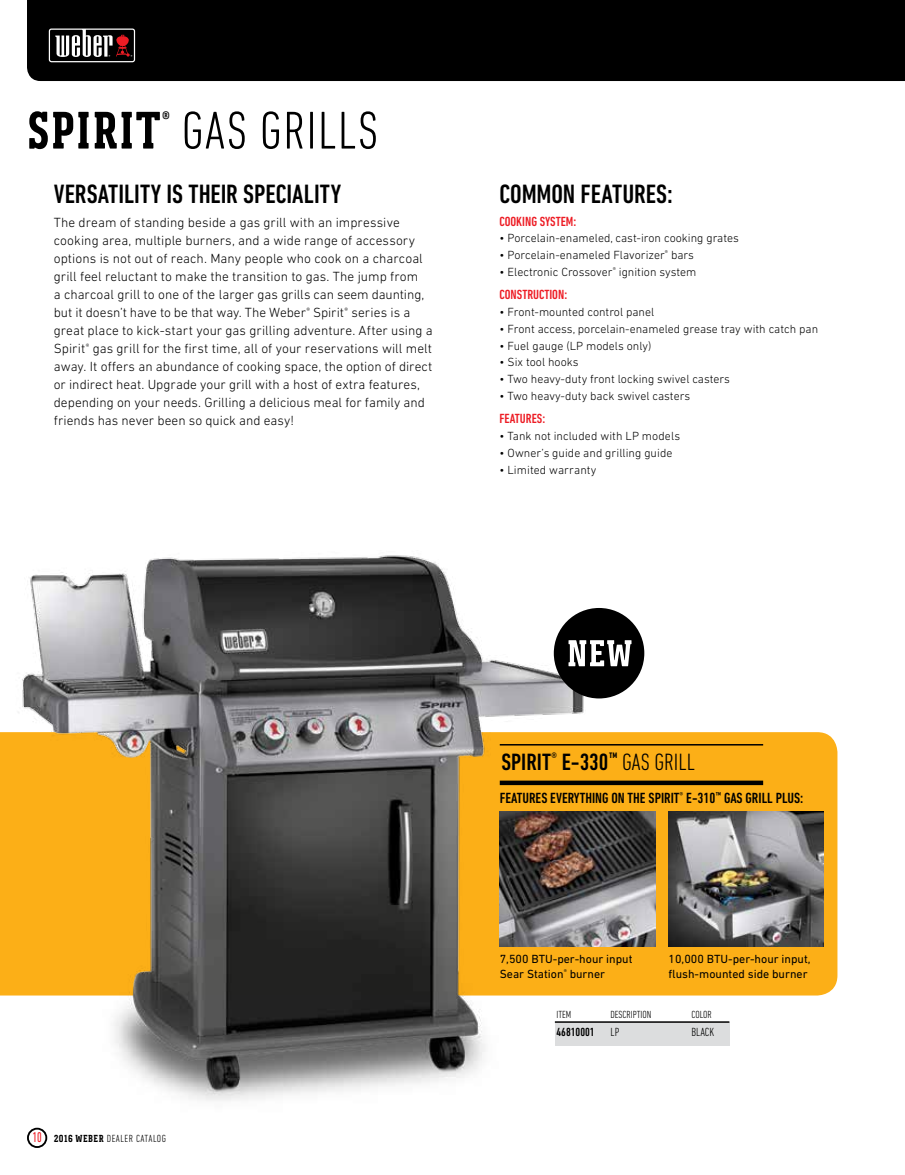
<style>
.page{position:relative;width:905px;height:1175px;background:#fff}
.page>*{position:absolute;margin:0;border:0;box-sizing:border-box;transform-origin:0 0}
.t1{font:300 condensed 54px "DIN Next LT Pro";letter-spacing:.025em;color:#000}
.t2{font:500 condensed 27px "DIN Next LT Pro";color:#000}
.t3{font:500 condensed 24px "DIN Next LT Pro";color:#000}
.t4{font:700 21px "Weber Serif";color:#000}
.t5{font:500 condensed 15px "DIN Next LT Pro";color:#000}
.t6{font:300 13.5px/18px "DIN Next LT Pro";letter-spacing:.005em;color:#000}
.t7{font:500 condensed 13.5px "DIN Next LT Pro";color:#ed1c24}
.t8{font:300 12px "DIN Next LT Pro";color:#000}
.t9{font:12px/14.4px "DIN Next LT Pro";color:#000}
.t10{font:500 condensed 12px "DIN Next LT Pro";color:#000}
.t11{font:300 condensed 12px "DIN Next LT Pro";color:#000}
.t12{font:300 condensed 10.5px "DIN Next LT Pro";letter-spacing:.05em;color:#000}
.t13{font:300 condensed 10.5px "DIN Next LT Pro";color:#000}
.s1{font-family:"Weber Serif";font-weight:700;font-stretch:normal}
.s2{font-weight:400;font-size:14.4px;color:#ed1c24}
.s3{font-weight:300}
</style>
<div class="page">
<div style="left:27px;top:1127px;width:20px;height:21px;border:2px solid #000;border-radius:50%"></div>
<div style="left:27px;top:0;width:877px;height:81px;background:#000"></div>
<svg style="left:47px;top:27px;width:90px;height:37px"></svg>
<svg style="left:49px;top:29px;width:86px;height:33px"></svg>
<div style="left:555px;top:1021px;width:174px;height:24px;background:#dcddde"></div>
<hr style="left:555px;top:1021px;width:174px;height:1px;background:#000">
<div style="left:626px;top:732px;width:211px;height:263px;background:#fcaf17"></div>
<img style="left:0;top:555px;width:626px;height:574px">
<div style="left:553px;top:608px;width:91px;height:90px;background:#000;border-radius:50%"></div>
<svg style="left:568px;top:640px;width:63px;height:26px"></svg>
<hr style="left:499px;top:744px;width:264px;height:1px;background:#000">
<div style="left:499px;top:780px;width:264px;height:5px;background:#000"></div>
<img style="left:500px;top:812px;width:155px;height:134px">
<img style="left:668px;top:812px;width:156px;height:134px">
<h1 class="t1" style="left:27px;top:100px;width:353px"><span class="s1">SPIRIT</span> GAS GRILLS</h1>
<h3 class="t4" style="left:162px;top:107px;width:9px">®</h3>
<h2 class="t2" style="left:54px;top:178px;width:289px">VERSATILITY IS THEIR SPECIALITY</h2>
<p class="t6" style="left:54px;top:214px;width:380px">The dream of standing beside a gas grill with an impressive cooking area, multiple burners, and a wide range of accessory options is not out of reach. Many people who cook on a charcoal grill feel reluctant to make the transition to gas. The jump from<br>a charcoal grill to one of the larger gas grills can seem daunting, but it doesn’t have to be that way. The Weber<sup>®</sup> Spirit<sup>®</sup> series is a great place to kick-start your gas grilling adventure. After using a Spirit<sup>®</sup> gas grill for the first time, all of your reservations will melt away. It offers an abundance of cooking space, the option of direct or indirect heat. Upgrade your grill with a host of extra features, depending on your needs. Grilling a delicious meal for family and friends has never been so quick and easy!</p>
<h2 class="t2" style="left:499px;top:178px;width:175px">COMMON FEATURES:</h2>
<p class="t7" style="left:499px;top:213px;width:78px">COOKING SYSTEM:</p>
<p class="t8" style="left:499px;top:231px;width:241px">• Porcelain-enameled, cast-iron cooking grates</p>
<p class="t8" style="left:499px;top:248px;width:196px">• Porcelain-enameled Flavorizer<sup>®</sup> bars</p>
<p class="t8" style="left:499px;top:265px;width:198px">• Electronic Crossover<sup>®</sup> ignition system</p>
<p class="t7" style="left:499px;top:287px;width:69px">CONSTRUCTION:</p>
<p class="t8" style="left:499px;top:305px;width:156px">• Front-mounted control panel</p>
<p class="t8" style="left:499px;top:322px;width:320px">• Front access, porcelain-enameled grease tray with catch pan</p>
<p class="t8" style="left:499px;top:338px;width:153px">• Fuel gauge (LP models only)</p>
<p class="t8" style="left:499px;top:355px;width:80px">• Six tool hooks</p>
<p class="t8" style="left:499px;top:372px;width:232px">• Two heavy-duty front locking swivel casters</p>
<p class="t8" style="left:499px;top:389px;width:192px">• Two heavy-duty back swivel casters</p>
<p class="t7" style="left:499px;top:411px;width:47px">FEATURES:</p>
<p class="t8" style="left:499px;top:429px;width:182px">• Tank not included with LP models</p>
<p class="t8" style="left:499px;top:446px;width:174px">• Owner’s guide and grilling guide</p>
<p class="t8" style="left:499px;top:462px;width:98px">• Limited warranty</p>
<p class="t12" style="left:33px;top:1132px;width:135px"><span class="s2">10</span> <span class="s1">2016 WEBER</span> DEALER CATALOG</p>
<h3 class="t3" style="left:501px;top:748px;width:195px">SPIRIT<sup>®</sup> E-330<sup>™</sup> <span class="s3">GAS GRILL</span></h3>
<p class="t5" style="left:500px;top:789px;width:305px">FEATURES EVERYTHING ON THE SPIRIT<sup>®</sup> E-310<sup>™</sup> GAS GRILL PLUS:</p>
<p class="t9" style="left:499px;top:952px;width:134px">7,500 BTU-per-hour input<br>Sear Station<sup>®</sup> burner</p>
<p class="t9" style="left:668px;top:952px;width:144px">10,000 BTU-per-hour input, flush-mounted side burner</p>
<p class="t13" style="left:556px;top:1008px;width:16px">ITEM</p>
<p class="t13" style="left:610px;top:1008px;width:43px">DESCRIPTION</p>
<p class="t13" style="left:691px;top:1008px;width:22px">COLOR</p>
<p class="t10" style="left:556px;top:1025px;width:40px">46810001</p>
<p class="t11" style="left:610px;top:1025px;width:10px">LP</p>
<p class="t11" style="left:691px;top:1025px;width:24px">BLACK</p>
</div>
